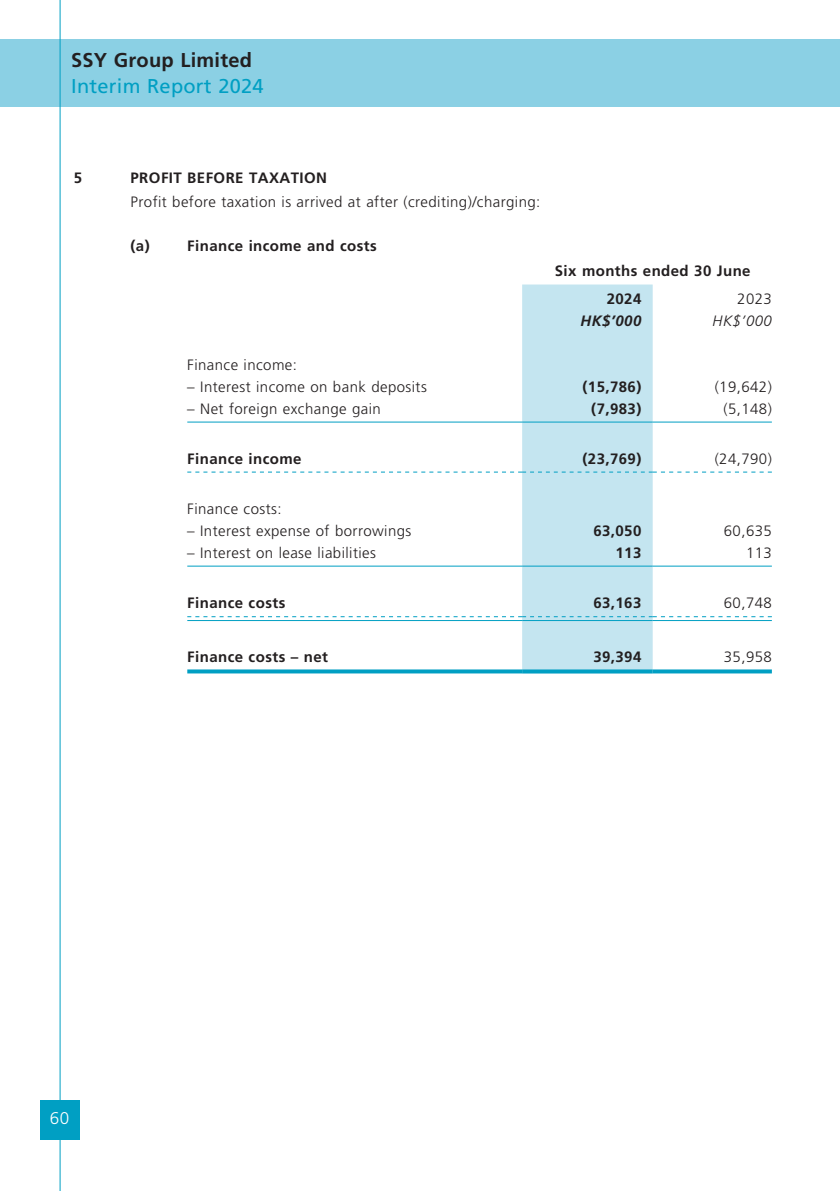
<style>
.page{position:relative;width:840px;height:1191px;background:#fff}
.page>*{position:absolute;margin:0;border:0;box-sizing:border-box;transform-origin:0 0}
.t1{font:20px "Frutiger LT Std";letter-spacing:.01em;color:#009fc3}
.t2{font:700 20px "Frutiger LT Std";letter-spacing:.01em;color:#231f20}
.t3{font:300 17px "Frutiger LT Std";color:#fff}
.t4{font:300 15px "Frutiger LT Std";letter-spacing:.03em;color:#231f20}
.t5{font:700 15px/27.6px "Frutiger LT Std";letter-spacing:.03em;color:#231f20}
.t6{font:italic 700 15px "Frutiger LT Std";color:#231f20}
.t7{font:italic 300 15px "Frutiger LT Std";color:#231f20}
</style>
<div class="page">
<div style="left:0;top:39px;width:839px;height:68px;background:#8bd0e4"></div>
<hr style="left:839px;top:39px;width:1px;height:68px;background:#8bd0e4">
<hr style="left:60px;top:0;width:1px;height:1191px;background:#009fc3">
<div style="left:40px;top:1100px;width:39px;height:40px;background:#009fc3"></div>
<svg style="left:187px;top:284px;width:585px;height:389px"></svg>
<div style="left:522px;top:284px;width:130px;height:385px;background:#c4e5f0"></div>
<hr style="left:187px;top:421px;width:335px;height:1px;background:#009fc3">
<hr style="left:522px;top:421px;width:130px;height:1px;background:#009fc3">
<hr style="left:652px;top:421px;width:119px;height:1px;background:#009fc3">
<svg style="left:187px;top:471px;width:584px;height:1px"></svg>
<hr style="left:187px;top:565px;width:335px;height:1px;background:#009fc3">
<hr style="left:522px;top:565px;width:130px;height:1px;background:#009fc3">
<hr style="left:652px;top:565px;width:119px;height:1px;background:#009fc3">
<hr style="left:187px;top:620px;width:335px;height:1px;background:#009fc3">
<hr style="left:522px;top:620px;width:130px;height:1px;background:#009fc3">
<svg style="left:187px;top:616px;width:584px;height:1px"></svg>
<hr style="left:652px;top:620px;width:119px;height:1px;background:#009fc3">
<svg style="left:187px;top:669px;width:335px;height:4px"></svg>
<svg style="left:522px;top:669px;width:130px;height:4px"></svg>
<svg style="left:652px;top:669px;width:119px;height:4px"></svg>
<h1 class="t2" style="left:71px;top:48px;width:182px">SSY Group Limited</h1>
<h1 class="t1" style="left:71px;top:74px;width:194px">Interim Report 2024</h1>
<p class="t5" style="left:74px;top:164px;width:10px">5</p>
<p class="t5" style="left:130px;top:164px;width:198px">PROFIT BEFORE TAXATION</p>
<p class="t4" style="left:130px;top:194px;width:411px">Profit before taxation is arrived at after (crediting)/charging:</p>
<p class="t5" style="left:130px;top:232px;width:21px">(a)</p>
<p class="t5" style="left:187px;top:232px;width:191px">Finance income and costs</p>
<p class="t5" style="left:606px;top:257px;width:145px;text-indent:-52px">Six months ended 30 June<br>2024</p>
<p class="t4" style="left:736px;top:290px;width:36px">2023</p>
<p class="t6" style="left:580px;top:312px;width:62px">HK$’000</p>
<p class="t7" style="left:712px;top:312px;width:61px">HK$’000</p>
<p class="t4" style="left:187px;top:356px;width:111px">Finance income:</p>
<p class="t4" style="left:187px;top:378px;width:241px">– Interest income on bank deposits</p>
<p class="t5" style="left:582px;top:373px;width:60px">(15,786)</p>
<p class="t4" style="left:714px;top:378px;width:59px">(19,642)</p>
<p class="t4" style="left:187px;top:400px;width:195px">– Net foreign exchange gain</p>
<p class="t5" style="left:591px;top:395px;width:52px">(7,983)</p>
<p class="t4" style="left:723px;top:400px;width:50px">(5,148)</p>
<p class="t5" style="left:187px;top:445px;width:116px">Finance income</p>
<p class="t5" style="left:582px;top:445px;width:60px">(23,769)</p>
<p class="t4" style="left:714px;top:450px;width:59px">(24,790)</p>
<p class="t4" style="left:187px;top:500px;width:96px">Finance costs:</p>
<p class="t4" style="left:187px;top:522px;width:225px">– Interest expense of borrowings</p>
<p class="t5" style="left:593px;top:517px;width:49px">63,050</p>
<p class="t4" style="left:723px;top:522px;width:49px">60,635</p>
<p class="t4" style="left:187px;top:544px;width:190px">– Interest on lease liabilities</p>
<p class="t5" style="left:615px;top:539px;width:27px">113</p>
<p class="t4" style="left:745px;top:544px;width:27px">113</p>
<p class="t5" style="left:187px;top:589px;width:99px">Finance costs</p>
<p class="t5" style="left:593px;top:589px;width:49px">63,163</p>
<p class="t4" style="left:723px;top:594px;width:49px">60,748</p>
<p class="t5" style="left:187px;top:642px;width:142px">Finance costs – net</p>
<p class="t5" style="left:593px;top:642px;width:49px">39,394</p>
<p class="t4" style="left:723px;top:648px;width:49px">35,958</p>
<p class="t3" style="left:50px;top:1108px;width:21px">60</p>
</div>
